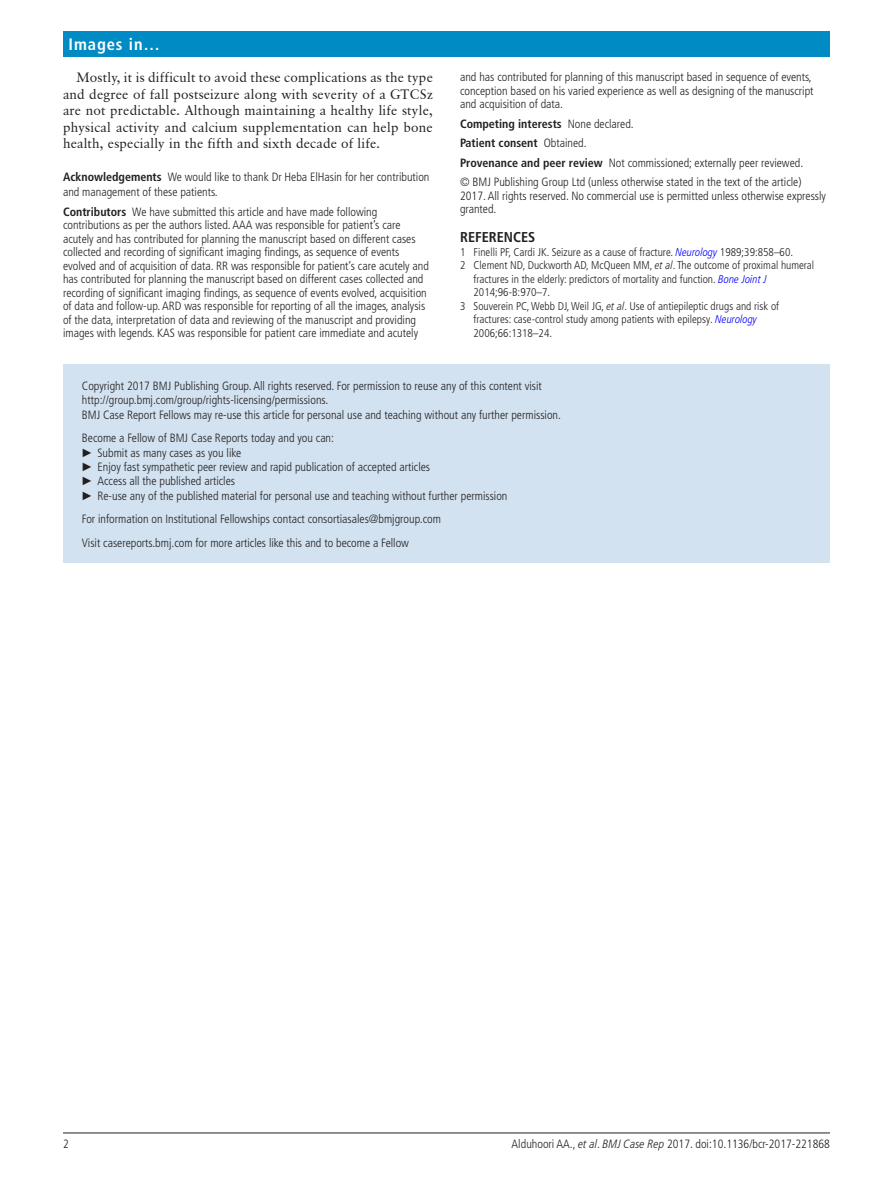
<style>
.page{position:relative;width:893px;height:1191px;background:#fff}
.page>*{position:absolute;margin:0;border:0;box-sizing:border-box;transform-origin:0 0}
.t1{font:700 condensed 16.5px "Frutiger LT Pro";letter-spacing:.055em;color:#fff}
.t2{font:700 condensed 14.25px "Frutiger LT Std";color:#231f20}
.t3{font:13.5px/16.5px "Classical Garamond BT";letter-spacing:.015em;color:#231f20;text-align:justify}
.t4{font:300 condensed 12px/13.5px "Frutiger LT Pro";color:#231f20}
.t5{font:300 condensed 11.25px "Frutiger LT Pro";color:#231f20}
.s1{font-weight:700}
.s2{font-style:italic;color:#00f}
.s3{font-style:italic}
.s4{font-family:"Arial";font-weight:400;font-stretch:normal}
</style>
<div class="page">
<hr style="left:63px;top:1132px;width:767px;height:1px;background:#231f20">
<div style="left:63px;top:364px;width:767px;height:199px;background:#d2e2f0"></div>
<div style="left:63px;top:31px;width:767px;height:25px;background:#008bc5"></div>
<h1 class="t1" style="left:69px;top:34px;width:93px">Images in…</h1>
<p class="t3" style="left:63px;top:69px;width:371px;text-indent:14px">Mostly, it is difficult to avoid these complications as the type and degree of fall postseizure along with severity of a GTCSz are not predictable. Although maintaining a healthy life style, physical activity and calcium supplementation can help bone health, especially in the fifth and sixth decade of life.</p>
<p class="t4" style="left:63px;top:170px;width:368px;line-height:15px"><span class="s1">Acknowledgements</span> We would like to thank Dr Heba ElHasin for her contribution and management of these patients.</p>
<p class="t4" style="left:63px;top:205px;width:367px"><span class="s1">Contributors</span> We have submitted this article and have made following contributions as per the authors listed. AAA was responsible for patient’s care acutely and has contributed for planning the manuscript based on different cases collected and recording of significant imaging findings, as sequence of events evolved and of acquisition of data. RR was responsible for patient’s care acutely and has contributed for planning the manuscript based on different cases collected and recording of significant imaging findings, as sequence of events evolved, acquisition of data and follow-up. ARD was responsible for reporting of all the images, analysis of the data, interpretation of data and reviewing of the manuscript and providing images with legends. KAS was responsible for patient care immediate and acutely</p>
<p class="t4" style="left:460px;top:70px;width:355px">and has contributed for planning of this manuscript based in sequence of events, conception based on his varied experience as well as designing of the manuscript and acquisition of data.</p>
<p class="t4" style="left:460px;top:114px;width:345px;line-height:19.5px"><span class="s1">Competing interests</span> None declared.<br><span class="s1">Patient consent</span> Obtained.<br><span class="s1">Provenance and peer review</span> Not commissioned; externally peer reviewed. © BMJ Publishing Group Ltd (unless otherwise stated in the text of the article)</p>
<p class="t4" style="left:460px;top:189px;width:367px">2017. All rights reserved. No commercial use is permitted unless otherwise expressly granted.</p>
<p class="t2" style="left:460px;top:229px;width:77px">REFERENCES</p>
<p class="t5" style="left:460px;top:245px;width:335px">1 Finelli PF, Cardi JK. Seizure as a cause of fracture. <span class="s2">Neurology</span> 1989;39:858–60.</p>
<p class="t5" style="left:460px;top:259px;width:356px">2 Clement ND, Duckworth AD, McQueen MM, <span class="s3">et al</span>. The outcome of proximal humeral</p>
<p class="t5" style="left:474px;top:272px;width:295px">fractures in the elderly: predictors of mortality and function. <span class="s2">Bone Joint J</span></p>
<p class="t5" style="left:474px;top:286px;width:78px">2014;96-B:970–7.</p>
<p class="t5" style="left:460px;top:299px;width:321px">3 Souverein PC, Webb DJ, Weil JG, <span class="s3">et al</span>. Use of antiepileptic drugs and risk of</p>
<p class="t5" style="left:474px;top:313px;width:285px">fractures: case-control study among patients with epilepsy. <span class="s2">Neurology</span></p>
<p class="t5" style="left:474px;top:326px;width:80px">2006;66:1318–24.</p>
<p class="t4" style="left:82px;top:379px;width:481px;line-height:14.4px">Copyright 2017 BMJ Publishing Group. All rights reserved. For permission to reuse any of this content visit http://group.bmj.com/group/rights-licensing/permissions.<br>BMJ Case Report Fellows may re-use this article for personal use and teaching without any further permission.</p>
<p class="t4" style="left:81px;top:431px;width:428px;line-height:14.4px">Become a Fellow of BMJ Case Reports today and you can:<br><span class="s4">►</span> Submit as many cases as you like<br><span class="s4">►</span> Enjoy fast sympathetic peer review and rapid publication of accepted articles<br><span class="s4">►</span> Access all the published articles<br><span class="s4">►</span> Re-use any of the published material for personal use and teaching without further permission</p>
<p class="t4" style="left:82px;top:507px;width:361px;line-height:23.4px">For information on Institutional Fellowships contact consortiasales@bmjgroup.com<br>Visit casereports.bmj.com for more articles like this and to become a Fellow</p>
<p class="t4" style="left:63px;top:1136px;width:7px">2</p>
<p class="t4" style="left:512px;top:1136px;width:320px">Alduhoori AA., <span class="s3">et al</span>. <span class="s3">BMJ Case Rep</span> 2017. doi:10.1136/bcr-2017-221868</p>
</div>
